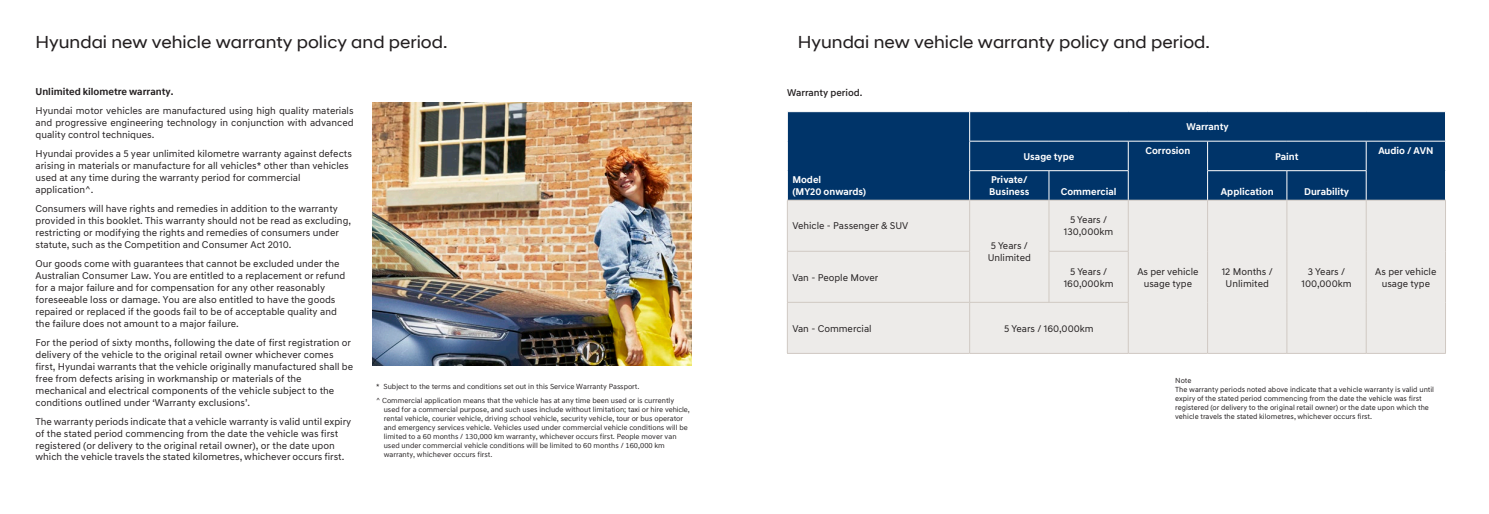
<style>
.page{position:relative;width:1489px;height:514px;background:#fff}
.page>*{position:absolute;margin:0;border:0;box-sizing:border-box;transform-origin:0 0}
.t1{font:17.5px "Hyundai Sans Head Office";color:#231f20;scale:1.05 1}
.t2{font:10px/12px "Hyundai Sans Text";color:#231f20;text-align:center}
.t3{font:700 10px/12px "Hyundai Sans Text";color:#fff}
.t4{font:700 10px "Hyundai Sans Text Office";color:#231f20}
.t5{font:500 10px "Hyundai Sans Text";color:#231f20}
.t6{font:10px "Hyundai Sans Text Office";color:#231f20}
.t7{font:7.5px/9px "Hyundai Sans Text Office";color:#231f20}
.t8{font:7.5px/9px "Hyundai Sans Text";color:#231f20}
</style>
<div class="page">
<img style="left:372px;top:102px;width:319px;height:263px">
<div style="left:788px;top:112px;width:656px;height:88px;background:#003469"></div>
<div style="left:788px;top:201px;width:656px;height:152px;background:#edebe9"></div>
<svg style="left:787px;top:112px;width:1px;height:29px"></svg>
<svg style="left:1444px;top:112px;width:1px;height:29px"></svg>
<hr style="left:969px;top:141px;width:79px;height:1px;background:#fff">
<hr style="left:1048px;top:141px;width:80px;height:1px;background:#fff">
<hr style="left:1128px;top:141px;width:79px;height:1px;background:#fff">
<hr style="left:1207px;top:141px;width:79px;height:1px;background:#fff">
<hr style="left:1286px;top:141px;width:79px;height:1px;background:#fff">
<hr style="left:1365px;top:141px;width:80px;height:1px;background:#fff">
<svg style="left:787px;top:171px;width:1px;height:29px"></svg>
<hr style="left:969px;top:170px;width:79px;height:1px;background:#fff">
<svg style="left:969px;top:112px;width:1px;height:88px"></svg>
<hr style="left:1048px;top:170px;width:80px;height:1px;background:#fff">
<svg style="left:1048px;top:171px;width:1px;height:29px"></svg>
<svg style="left:1127px;top:141px;width:1px;height:59px"></svg>
<hr style="left:1207px;top:170px;width:79px;height:1px;background:#fff">
<svg style="left:1207px;top:141px;width:1px;height:59px"></svg>
<hr style="left:1286px;top:170px;width:80px;height:1px;background:#fff">
<svg style="left:1286px;top:171px;width:1px;height:29px"></svg>
<svg style="left:1365px;top:141px;width:1px;height:59px"></svg>
<svg style="left:1444px;top:171px;width:1px;height:29px"></svg>
<hr style="left:787px;top:200px;width:182px;height:1px;background:#d0c9c3">
<hr style="left:787px;top:200px;width:1px;height:51px;background:#d0c9c3">
<hr style="left:969px;top:200px;width:79px;height:1px;background:#d0c9c3">
<hr style="left:969px;top:200px;width:1px;height:51px;background:#d0c9c3">
<hr style="left:969px;top:302px;width:79px;height:1px;background:#d0c9c3">
<hr style="left:969px;top:353px;width:79px;height:1px;background:#d0c9c3">
<hr style="left:1048px;top:353px;width:80px;height:1px;background:#d0c9c3">
<hr style="left:1048px;top:200px;width:80px;height:1px;background:#d0c9c3">
<hr style="left:1048px;top:200px;width:1px;height:51px;background:#d0c9c3">
<hr style="left:1128px;top:200px;width:79px;height:1px;background:#d0c9c3">
<hr style="left:1127px;top:200px;width:1px;height:51px;background:#d0c9c3">
<hr style="left:1207px;top:200px;width:79px;height:1px;background:#d0c9c3">
<hr style="left:1207px;top:200px;width:1px;height:51px;background:#d0c9c3">
<hr style="left:1286px;top:200px;width:79px;height:1px;background:#d0c9c3">
<hr style="left:1286px;top:200px;width:1px;height:51px;background:#d0c9c3">
<hr style="left:1365px;top:200px;width:80px;height:1px;background:#d0c9c3">
<hr style="left:1365px;top:200px;width:1px;height:51px;background:#d0c9c3">
<hr style="left:1444px;top:200px;width:1px;height:51px;background:#d0c9c3">
<hr style="left:1207px;top:251px;width:1px;height:51px;background:#d0c9c3">
<hr style="left:1286px;top:251px;width:1px;height:51px;background:#d0c9c3">
<hr style="left:1365px;top:251px;width:1px;height:51px;background:#d0c9c3">
<hr style="left:1444px;top:251px;width:1px;height:51px;background:#d0c9c3">
<hr style="left:1207px;top:302px;width:1px;height:51px;background:#d0c9c3">
<hr style="left:1286px;top:302px;width:1px;height:51px;background:#d0c9c3">
<hr style="left:1365px;top:302px;width:1px;height:51px;background:#d0c9c3">
<hr style="left:1444px;top:302px;width:1px;height:51px;background:#d0c9c3">
<hr style="left:1128px;top:353px;width:79px;height:1px;background:#d0c9c3">
<hr style="left:1207px;top:353px;width:79px;height:1px;background:#d0c9c3">
<hr style="left:1286px;top:353px;width:79px;height:1px;background:#d0c9c3">
<hr style="left:1365px;top:353px;width:80px;height:1px;background:#d0c9c3">
<hr style="left:787px;top:251px;width:182px;height:1px;background:#d0c9c3">
<hr style="left:787px;top:251px;width:1px;height:51px;background:#d0c9c3">
<hr style="left:969px;top:251px;width:1px;height:51px;background:#d0c9c3">
<hr style="left:1048px;top:251px;width:80px;height:1px;background:#d0c9c3">
<hr style="left:1048px;top:251px;width:1px;height:51px;background:#d0c9c3">
<hr style="left:1127px;top:251px;width:1px;height:51px;background:#d0c9c3">
<hr style="left:787px;top:302px;width:182px;height:1px;background:#d0c9c3">
<hr style="left:787px;top:303px;width:1px;height:50px;background:#d0c9c3">
<hr style="left:969px;top:303px;width:1px;height:50px;background:#d0c9c3">
<hr style="left:787px;top:353px;width:182px;height:1px;background:#d0c9c3">
<hr style="left:1048px;top:302px;width:80px;height:1px;background:#d0c9c3">
<hr style="left:1127px;top:303px;width:1px;height:50px;background:#d0c9c3">
<h1 class="t1" style="left:36px;top:32px;width:394px">Hyundai new vehicle warranty policy and period.</h1>
<p class="t4" style="left:35px;top:85px;width:139px">Unlimited kilometre warranty.</p>
<p class="t2" style="left:35px;top:105px;width:319px;text-align:justify">Hyundai motor vehicles are manufactured using high quality materials and progressive engineering technology in conjunction with advanced quality control techniques.</p>
<p class="t2" style="left:35px;top:147px;width:318px;text-align:left">Hyundai provides a 5 year unlimited kilometre warranty against defects arising in materials or manufacture for all vehicles* other than vehicles used at any time during the warranty period for commercial application^.</p>
<p class="t2" style="left:35px;top:202px;width:317px;text-align:left">Consumers will have rights and remedies in addition to the warranty provided in this booklet. This warranty should not be read as excluding, restricting or modifying the rights and remedies of consumers under statute, such as the Competition and Consumer Act 2010.</p>
<p class="t2" style="left:35px;top:257px;width:311px;text-align:left">Our goods come with guarantees that cannot be excluded under the Australian Consumer Law. You are entitled to a replacement or refund for a major failure and for compensation for any other reasonably foreseeable loss or damage. You are also entitled to have the goods repaired or replaced if the goods fail to be of acceptable quality and the failure does not amount to a major failure.</p>
<p class="t2" style="left:35px;top:336px;width:319px;text-align:left">For the period of sixty months, following the date of first registration or delivery of the vehicle to the original retail owner whichever comes first, Hyundai warrants that the vehicle originally manufactured shall be free from defects arising in workmanship or materials of the mechanical and electrical components of the vehicle subject to the conditions outlined under ‘Warranty exclusions’.</p>
<p class="t2" style="left:35px;top:415px;width:317px;text-align:left">The warranty periods indicate that a vehicle warranty is valid until expiry of the stated period commencing from the date the vehicle was first registered (or delivery to the original retail owner), or the date upon which the vehicle travels the stated kilometres, whichever occurs first.</p>
<p class="t7" style="left:376px;top:379px;width:299px;line-height:14.2px">* Subject to the terms and conditions set out in this Service Warranty Passport.<br>^ Commercial application means that the vehicle has at any time been used or is currently</p>
<p class="t7" style="left:384px;top:405px;width:307px">used for a commercial purpose, and such uses include without limitation; taxi or hire vehicle, rental vehicle, courier vehicle, driving school vehicle, security vehicle, tour or bus operator and emergency services vehicle. Vehicles used under commercial vehicle conditions will be limited to a 60 months / 130,000 km warranty, whichever occurs first. People mover van used under commercial vehicle conditions will be limited to 60 months / 160,000 km warranty, whichever occurs first.</p>
<h1 class="t1" style="left:797px;top:32px;width:394px">Hyundai new vehicle warranty policy and period.</h1>
<p class="t4" style="left:797px;top:85px;width:79px">Warranty period.</p>
<p class="t5" style="left:787px;top:87px;width:77px">Warranty period.</p>
<p class="t3" style="left:792px;top:174px;width:75px">Model<br>(MY20 onwards)</p>
<p class="t2" style="left:792px;top:220px;width:118px">Vehicle - Passenger &amp; SUV</p>
<p class="t3" style="left:989px;top:174px;width:42px">Private/<br>Business</p>
<p class="t3" style="left:1186px;top:121px;width:44px">Warranty</p>
<p class="t3" style="left:1145px;top:144px;width:46px">Corrosion</p>
<p class="t3" style="left:1378px;top:144px;width:57px">Audio / AVN</p>
<p class="t3" style="left:1060px;top:186px;width:57px">Commercial</p>
<p class="t3" style="left:1220px;top:186px;width:54px">Application</p>
<p class="t3" style="left:1303px;top:186px;width:46px">Durability</p>
<p class="t2" style="left:1063px;top:214px;width:51px">5 Years /<br>130,000km</p>
<p class="t2" style="left:987px;top:240px;width:45px">5 Years /<br>Unlimited</p>
<p class="t6" style="left:1004px;top:246px;width:51px">Usage type</p>
<p class="t2" style="left:792px;top:271px;width:88px">Van - People Mover</p>
<p class="t2" style="left:1063px;top:265px;width:51px">5 Years /<br>160,000km</p>
<p class="t2" style="left:792px;top:322px;width:81px">Van - Commercial</p>
<p class="t2" style="left:1004px;top:322px;width:91px">5 Years / 160,000km</p>
<p class="t2" style="left:1137px;top:265px;width:63px">As per vehicle usage type</p>
<p class="t2" style="left:1221px;top:265px;width:52px">12 Months /<br>Unlimited</p>
<p class="t2" style="left:1301px;top:265px;width:52px">3 Years /<br>100,000km</p>
<p class="t2" style="left:1375px;top:265px;width:63px">As per vehicle usage type</p>
<p class="t8" style="left:1175px;top:376px;width:260px">Note<br>The warranty periods noted above indicate that a vehicle warranty is valid until expiry of the stated period commencing from the date the vehicle was first registered (or delivery to the original retail owner) or the date upon which the vehicle travels the stated kilometres, whichever occurs first.</p>
</div>
